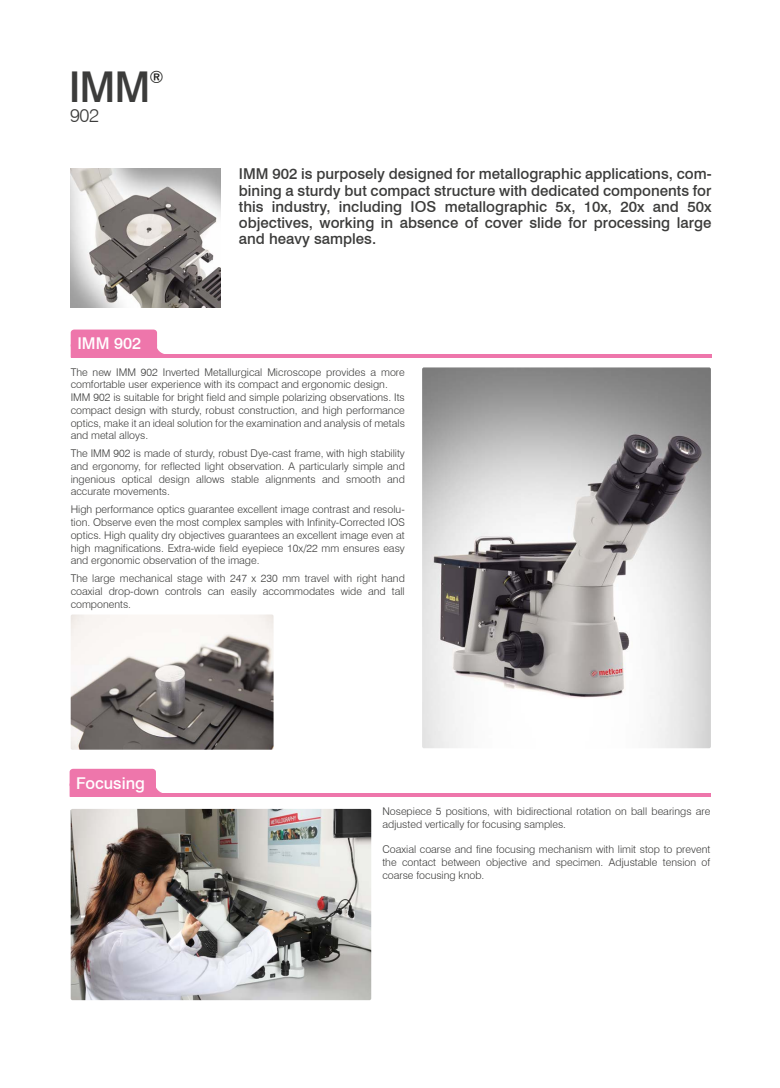
<style>
.page{position:relative;width:780px;height:1088px;background:#fff}
.page>*{position:absolute;margin:0;border:0;box-sizing:border-box;transform-origin:0 0}
.t1{font:500 42.5px "Swiss 721 BT";color:#3c3c3b}
.t2{font:300 18.75px "Swiss 721 BT";color:#3c3c3b}
.t3{font:condensed 17px "Swiss 721 BT";color:#1d1d1b}
.t4{font:500 16.25px "Swiss 721 BT";color:#fff}
.t5{font:500 15px/16.2px "Swiss 721 BT";color:#3c3c3b;text-align:justify}
.t6{font:300 10.62px/12.8px "Swiss 721 BT";color:#3c3c3b;text-align:justify}
</style>
<div class="page">
<svg style="left:71px;top:329px;width:93px;height:25px;background:#ef82b2"></svg>
<hr style="left:71px;top:354px;width:640px;height:3px;background:#ee76ab">
<div style="left:70px;top:769px;width:92px;height:24px;background:#ee76ab"></div>
<hr style="left:70px;top:793px;width:640px;height:4px;background:#ee76ab">
<img style="left:422px;top:367px;width:288px;height:381px">
<img style="left:71px;top:169px;width:150px;height:138px">
<img style="left:71px;top:809px;width:300px;height:191px">
<img style="left:71px;top:614px;width:202px;height:136px">
<h1 class="t1" style="left:69px;top:61px;width:83px">IMM</h1>
<h3 class="t3" style="left:150px;top:66px;width:16px">®</h3>
<h2 class="t2" style="left:70px;top:104px;width:30px">902</h2>
<h3 class="t4" style="left:77px;top:334px;width:65px">IMM 902</h3>
<p class="t5" style="left:239px;top:166px;width:474px">IMM 902 is purposely designed for metallographic applications, com&shy;bining a sturdy but compact structure with dedicated components for this industry, including IOS metallographic 5x, 10x, 20x and 50x objectives, working in absence of cover slide for processing large and heavy samples.</p>
<p class="t6" style="left:71px;top:365px;width:335px;text-align:left">The new IMM 902 Inverted Metallurgical Microscope provides a more comfortable user experience with its compact and ergonomic design.<br>IMM 902 is suitable for bright field and simple polarizing observations. Its compact design with sturdy, robust construction, and high performance optics, make it an ideal solution for the examination and analysis of metals and metal alloys.</p>
<p class="t6" style="left:71px;top:447px;width:335px">The IMM 902 is made of sturdy, robust Dye-cast frame, with high stability and ergonomy, for reflected light observation. A particularly simple and ingenious optical design allows stable alignments and smooth and accurate movements.</p>
<p class="t6" style="left:71px;top:503px;width:335px">High performance optics guarantee excellent image contrast and resolu&shy;tion. Observe even the most complex samples with Infinity-Corrected IOS optics. High quality dry objectives guarantees an excellent image even at high magnifications. Extra-wide field eyepiece 10x/22 mm ensures easy and ergonomic observation of the image.</p>
<p class="t6" style="left:71px;top:572px;width:335px">The large mechanical stage with 247 x 230 mm travel with right hand coaxial drop-down controls can easily accommodates wide and tall components.</p>
<h3 class="t4" style="left:76px;top:773px;width:70px">Focusing</h3>
<p class="t6" style="left:382px;top:805px;width:329px">Nosepiece 5 positions, with bidirectional rotation on ball bearings are adjusted vertically for focusing samples.</p>
<p class="t6" style="left:382px;top:843px;width:329px">Coaxial coarse and fine focusing mechanism with limit stop to prevent the contact between objective and specimen. Adjustable tension of coarse focusing knob.</p>
</div>
